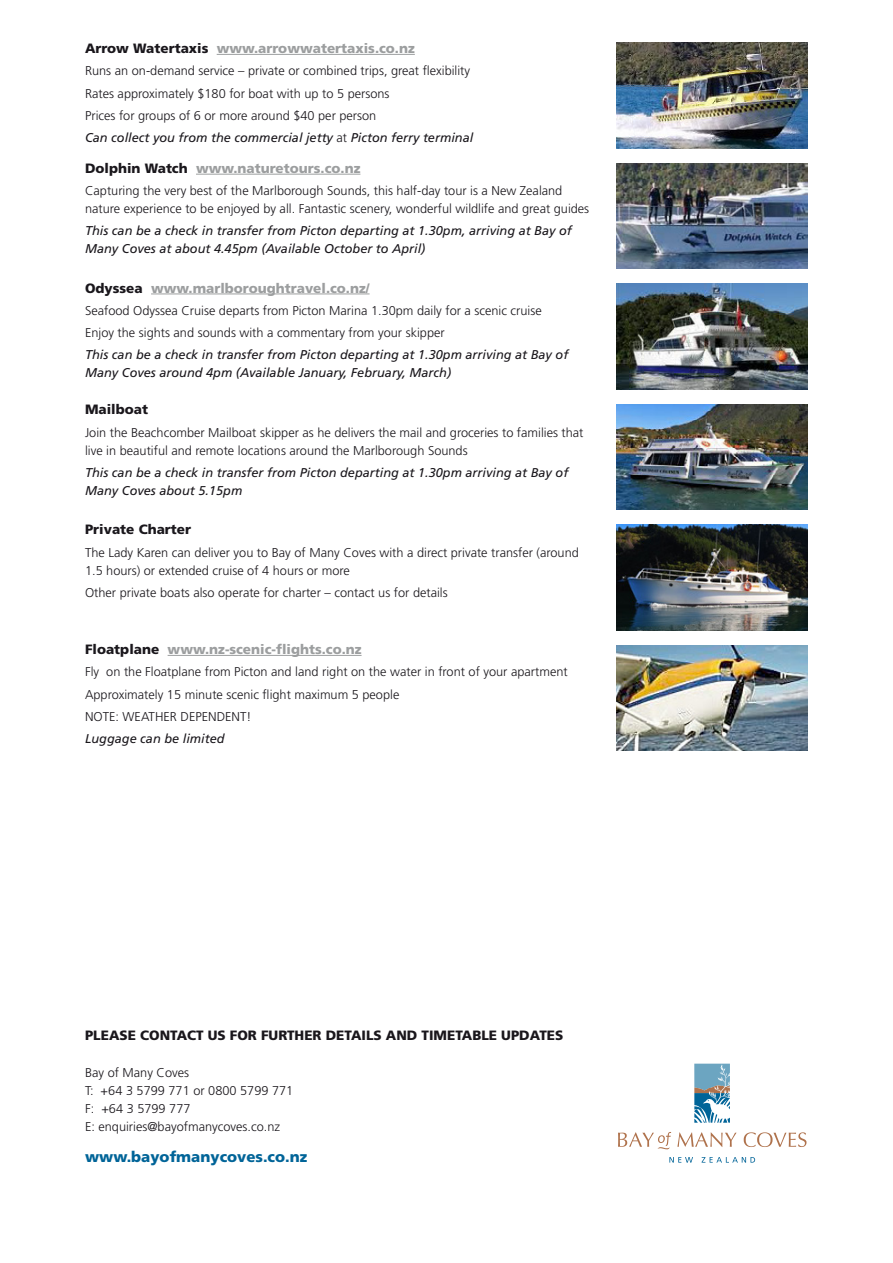
<style>
.page{position:relative;width:893px;height:1263px;background:#fff}
.page>*{position:absolute;margin:0;border:0;box-sizing:border-box;transform-origin:0 0}
.t1{font:900 15px "Frutiger";color:#006498}
.t2{font:900 13.5px "Frutiger";color:#9c9e9f}
.t3{font:900 13.5px "Frutiger";color:#1a171c}
.t4{font:300 12.75px/22.2px "Frutiger";color:#1a171c}
.t5{font:italic 12.75px/18px "Frutiger";color:#1a171c}
.s1{color:#1a171c}
.s2{font-weight:400;font-style:italic}
</style>
<div class="page">
<hr style="left:217px;top:54px;width:198px;height:1px;background:#9c9e9f">
<hr style="left:196px;top:174px;width:164px;height:1px;background:#9c9e9f">
<hr style="left:151px;top:294px;width:219px;height:1px;background:#9c9e9f">
<hr style="left:168px;top:655px;width:194px;height:1px;background:#9c9e9f">
<img style="left:617px;top:284px;width:191px;height:105px">
<img style="left:617px;top:645px;width:191px;height:106px">
<img style="left:617px;top:524px;width:191px;height:106px">
<img style="left:617px;top:404px;width:191px;height:106px">
<svg style="left:694px;top:1064px;width:36px;height:59px;background:#7da8bd"></svg>
<svg style="left:669px;top:1157px;width:86px;height:5px"></svg>
<svg style="left:618px;top:1132px;width:188px;height:17px"></svg>
<img style="left:617px;top:43px;width:191px;height:105px">
<img style="left:617px;top:163px;width:191px;height:106px">
<p class="t2" style="left:85px;top:40px;width:331px"><span class="s1">Arrow Watertaxis</span> www.arrowwatertaxis.co.nz</p>
<p class="t4" style="left:85px;top:60px;width:390px">Runs an on-demand service – private or combined trips, great flexibility Rates approximately $180 for boat with up to 5 persons<br>Prices for groups of 6 or more around $40 per person<br><span class="s2">Can collect you from the commercial jetty</span> at <span class="s2">Picton ferry terminal</span></p>
<p class="t2" style="left:85px;top:160px;width:277px"><span class="s1">Dolphin Watch</span> www.naturetours.co.nz</p>
<p class="t4" style="left:85px;top:182px;width:506px;line-height:18px">Capturing the very best of the Marlborough Sounds, this half-day tour is a New Zealand nature experience to be enjoyed by all. Fantastic scenery, wonderful wildlife and great guides</p>
<p class="t5" style="left:85px;top:222px;width:488px">This can be a check in transfer from Picton departing at 1.30pm, arriving at Bay of<br>Many Coves at about 4.45pm (Available October to April)</p>
<p class="t2" style="left:85px;top:280px;width:286px"><span class="s1">Odyssea</span> www.marlboroughtravel.co.nz/</p>
<p class="t4" style="left:85px;top:299px;width:458px">Seafood Odyssea Cruise departs from Picton Marina 1.30pm daily for a scenic cruise<br>Enjoy the sights and sounds with a commentary from your skipper</p>
<p class="t5" style="left:85px;top:346px;width:485px">This can be a check in transfer from Picton departing at 1.30pm arriving at Bay of<br>Many Coves around 4pm (Available January, February, March)</p>
<p class="t3" style="left:85px;top:402px;width:65px">Mailboat</p>
<p class="t4" style="left:85px;top:423px;width:500px;line-height:18px">Join the Beachcomber Mailboat skipper as he delivers the mail and groceries to families that live in beautiful and remote locations around the Marlborough Sounds</p>
<p class="t5" style="left:85px;top:463px;width:485px">This can be a check in transfer from Picton departing at 1.30pm arriving at Bay of<br>Many Coves about 5.15pm</p>
<p class="t3" style="left:85px;top:521px;width:108px">Private Charter</p>
<p class="t4" style="left:85px;top:543px;width:495px;line-height:18px">The Lady Karen can deliver you to Bay of Many Coves with a direct private transfer (around<br>1.5 hours) or extended cruise of 4 hours or more</p>
<p class="t4" style="left:85px;top:581px;width:364px">Other private boats also operate for charter – contact us for details</p>
<p class="t2" style="left:85px;top:641px;width:278px"><span class="s1">Floatplane</span> www.nz-scenic-flights.co.nz</p>
<p class="t4" style="left:85px;top:661px;width:484px">Fly on the Floatplane from Picton and land right on the water in front of your apartment<br>Approximately 15 minute scenic flight maximum 5 people<br>NOTE: WEATHER DEPENDENT!</p>
<p class="t5" style="left:85px;top:729px;width:141px">Luggage can be limited</p>
<p class="t3" style="left:85px;top:1027px;width:480px">PLEASE CONTACT US FOR FURTHER DETAILS AND TIMETABLE UPDATES</p>
<p class="t4" style="left:85px;top:1063px;width:210px;line-height:18px">Bay of Many Coves<br>T: +64 3 5799 771 or 0800 5799 771<br>F: +64 3 5799 777<br>E: enquiries@bayofmanycoves.co.nz</p>
<p class="t1" style="left:85px;top:1147px;width:224px">www.bayofmanycoves.co.nz</p>
</div>
